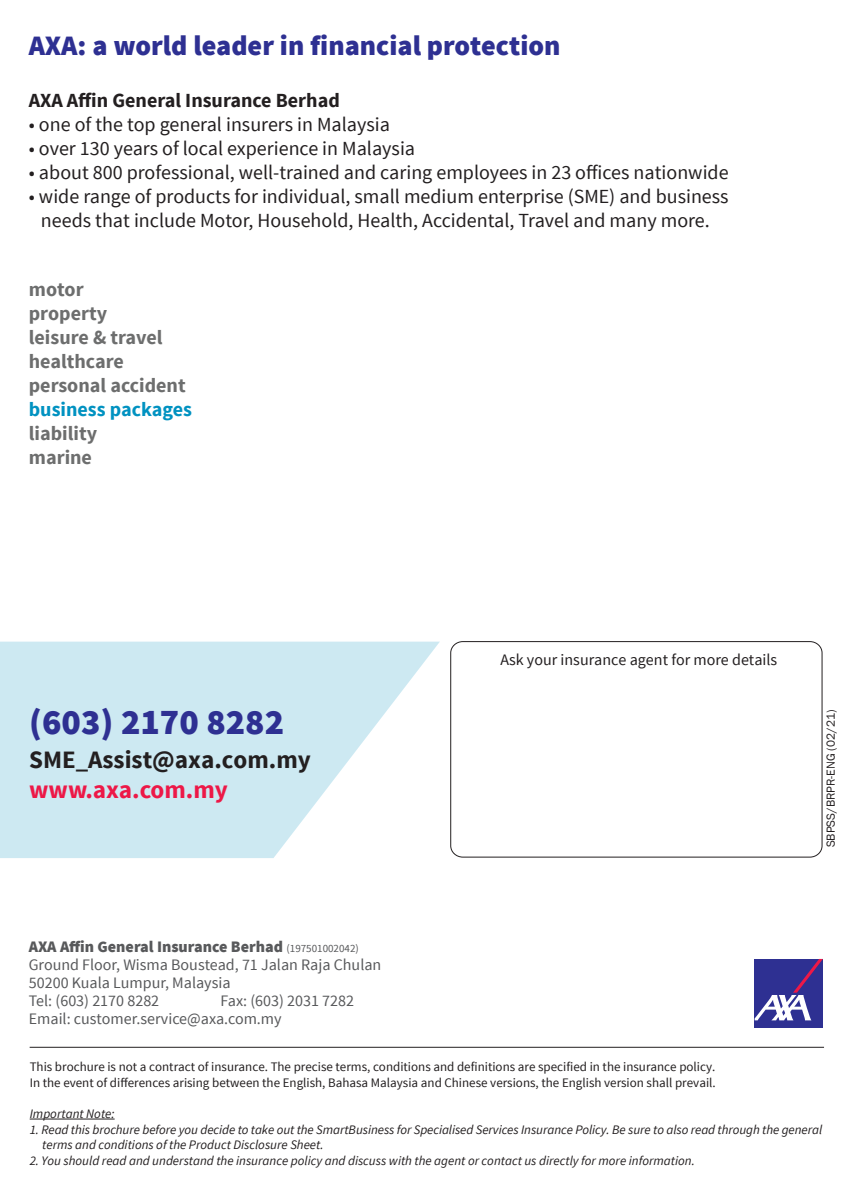
<style>
.page{position:relative;width:851px;height:1191px;background:#fff}
.page>*{position:absolute;margin:0;border:0;box-sizing:border-box;transform-origin:0 0}
.t1{font:900 36px "Source Sans Pro";color:#2e3092}
.t2{font:900 28px "Source Sans Pro";color:#2e3092}
.t3{font:700 25px "Source Sans Pro";color:#231f20}
.t4{font:700 25px "Source Sans Pro";color:#ed1847}
.t5{font:20px/24px "Source Sans Pro";color:#231f20;text-align:center}
.t6{font:700 20px/24px "Source Sans Pro";color:#6d6e6e}
.t7{font:700 20px "Source Sans Pro";color:#231f20}
.t8{font:700 20px "Source Sans Pro";color:#0092c1}
.t9{font:16px/18px "Source Sans Pro";color:#58595b}
.t10{font:16px "Source Sans Pro";color:#231f20}
.t11{font:italic 13px/15.6px "Source Sans Pro";color:#231f20}
.t12{font:13px/15.6px "Source Sans Pro";color:#231f20}
.t13{font:12px "Franklin Gothic";color:#231f20}
.s1{font-weight:900}
.s2{font-size:11px}
</style>
<div class="page">
<svg style="left:0;top:641px;width:440px;height:217px;fill:#cde9f2"></svg>
<hr style="left:30px;top:1118px;width:85px;height:1px;background:#231f20">
<hr style="left:30px;top:1047px;width:793px;height:1px;background:#231f20">
<div style="left:450px;top:641px;width:372px;height:216px;border:1px solid #231f20;border-radius:12px"></div>
<div style="left:754px;top:959px;width:68px;height:68px;background:#2e3092"></div>
<svg style="left:754px;top:959px;width:68px;height:61px"></svg>
<h2 class="t2" style="left:29px;top:27px;width:533px">AXA: a world leader in financial protection</h2>
<h3 class="t7" style="left:29px;top:87px;width:312px">AXA Affin General Insurance Berhad</h3>
<h3 class="t5" style="left:29px;top:112px;width:362px">• one of the top general insurers in Malaysia</h3>
<h3 class="t5" style="left:29px;top:136px;width:388px">• over 130 years of local experience in Malaysia</h3>
<h3 class="t5" style="left:29px;top:160px;width:701px">• about 800 professional, well-trained and caring employees in 23 offices nationwide</h3>
<h3 class="t5" style="left:29px;top:184px;width:701px">• wide range of products for individual, small medium enterprise (SME) and business needs that include Motor, Household, Health, Accidental, Travel and many more.</h3>
<h3 class="t6" style="left:29px;top:278px;width:158px">motor<br>property<br>leisure &amp; travel healthcare personal accident</h3>
<h3 class="t8" style="left:29px;top:397px;width:165px">business packages</h3>
<h3 class="t6" style="left:29px;top:422px;width:70px">liability marine</h3>
<h1 class="t1" style="left:29px;top:699px;width:256px">(603) 2170 8282</h1>
<h3 class="t3" style="left:29px;top:744px;width:283px">SME_Assist@axa.com.my</h3>
<h3 class="t4" style="left:29px;top:774px;width:200px">www.axa.com.my</h3>
<p class="t9" style="left:29px;top:937px;width:354px"><span class="s1">AXA Affin General Insurance Berhad</span> <span class="s2">(197501002042)<br></span>Ground Floor, Wisma Boustead, 71 Jalan Raja Chulan 50200 Kuala Lumpur, Malaysia<br>Tel: (603) 2170 8282</p>
<p class="t9" style="left:29px;top:991px;width:327px;text-indent:192px">Fax: (603) 2031 7282<br>Email: customer.service@axa.com.my</p>
<p class="t10" style="left:500px;top:649px;width:278px">Ask your insurance agent for more details</p>
<p class="t13" style="left:823px;top:847px;width:139px;rotate:-90deg">SBPSS/BRPR-ENG (02/21)</p>
<p class="t12" style="left:30px;top:1059px;width:687px">This brochure is not a contract of insurance. The precise terms, conditions and definitions are specified in the insurance policy.<br>In the event of differences arising between the English, Bahasa Malaysia and Chinese versions, the English version shall prevail.</p>
<p class="t11" style="left:30px;top:1106px;width:86px">Important Note:</p>
<p class="t11" style="left:42px;top:1121px;width:781px;text-indent:-12px">1. Read this brochure before you decide to take out the SmartBusiness for Specialised Services Insurance Policy. Be sure to also read through the general terms and conditions of the Product Disclosure Sheet.</p>
<p class="t11" style="left:30px;top:1152px;width:666px">2. You should read and understand the insurance policy and discuss with the agent or contact us directly for more information.</p>
</div>
